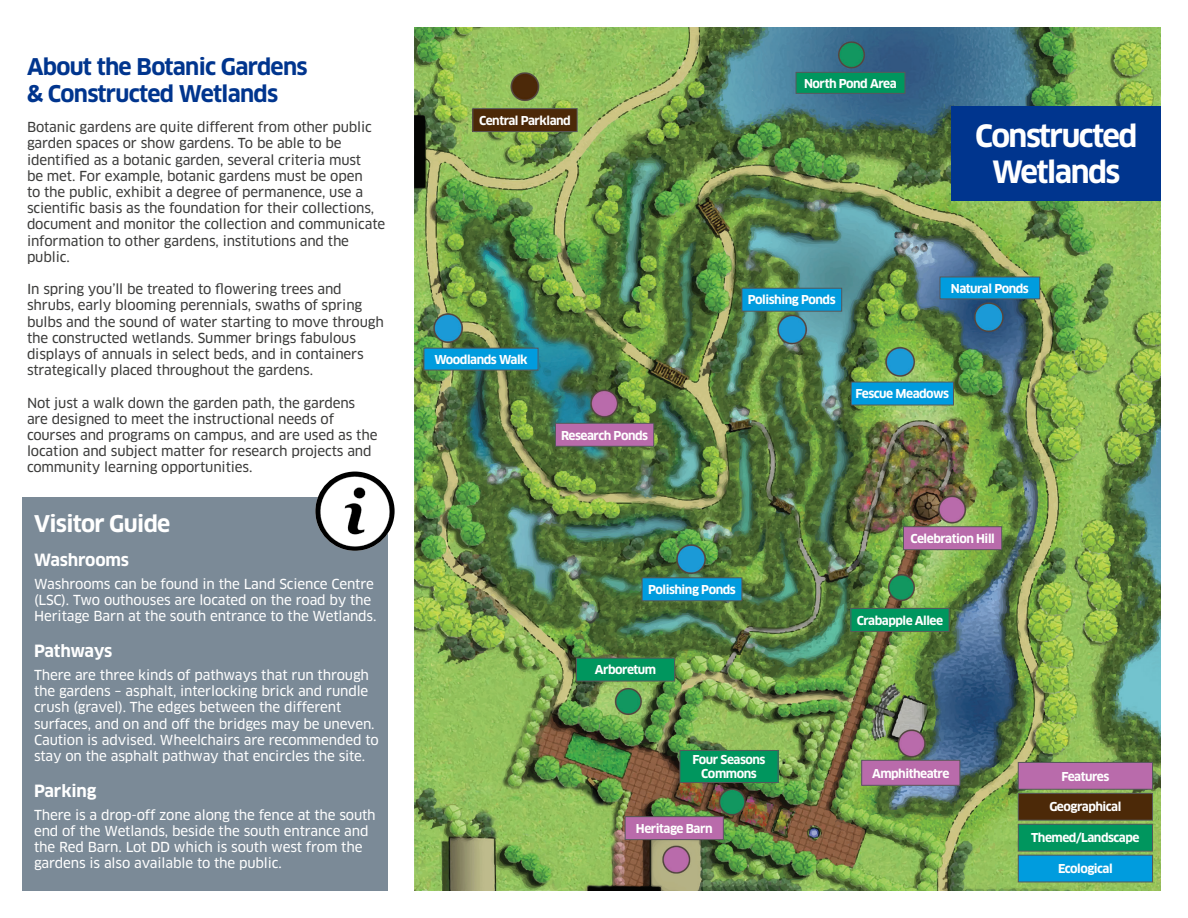
<style>
.page{position:relative;width:1188px;height:918px;background:#fff}
.page>*{position:absolute;margin:0;border:0;box-sizing:border-box;transform-origin:0 0}
.t1{font:700 30px/36px "Clan Pro";letter-spacing:-.05em;color:#fff;text-align:center}
.t2{font:700 22.5px/27px "Clan Pro";letter-spacing:-.03em;color:#00358e}
.t3{font:700 22.5px "Clan Pro";letter-spacing:-.03em;color:#fff}
.t4{font:700 16.5px "Clan Pro";letter-spacing:-.01em;color:#fff}
.t5{font:700 16.5px "Clan Pro";letter-spacing:-.03em;color:#fff}
.t6{font:13.5px/16.2px "Clan Pro News";letter-spacing:-.01em;color:#3b3b3a}
.t7{font:13.5px/16.2px "Clan Pro News";letter-spacing:-.01em;color:#fff}
.t8{font:700 12px/14.4px "Clan Pro";letter-spacing:-.04em;color:#fff;text-align:center}
</style>
<div class="page">
<div style="left:22px;top:497px;width:366px;height:394px;background:#7b8a97"></div>
<img style="left:414px;top:27px;width:747px;height:864px">
<img style="left:315px;top:472px;width:80px;height:79px;border-radius:40px">
<div style="left:625px;top:817px;width:98px;height:23px;background:#b96bab"></div>
<div style="left:625px;top:816px;width:99px;height:24px;border:1px solid #57585a"></div>
<div style="left:576px;top:658px;width:99px;height:23px;background:#00965e"></div>
<div style="left:576px;top:658px;width:99px;height:23px;border:1px solid #57585a"></div>
<div style="left:796px;top:72px;width:109px;height:21px;background:#00965e"></div>
<div style="left:796px;top:72px;width:109px;height:22px;border:1px solid #57585a"></div>
<div style="left:851px;top:608px;width:98px;height:23px;background:#00965e"></div>
<div style="left:851px;top:608px;width:98px;height:24px;border:1px solid #57585a"></div>
<div style="left:680px;top:750px;width:98px;height:32px;background:#00965e"></div>
<div style="left:680px;top:750px;width:99px;height:33px;border:1px solid #57585a"></div>
<div style="left:862px;top:760px;width:98px;height:25px;background:#b96bab"></div>
<div style="left:861px;top:760px;width:99px;height:26px;border:1px solid #57585a"></div>
<div style="left:904px;top:527px;width:98px;height:23px;background:#b96bab"></div>
<div style="left:903px;top:526px;width:99px;height:24px;border:1px solid #57585a"></div>
<div style="left:556px;top:423px;width:98px;height:23px;background:#b96bab"></div>
<div style="left:555px;top:423px;width:99px;height:24px;border:1px solid #57585a"></div>
<div style="left:424px;top:348px;width:114px;height:22px;background:#009cde"></div>
<div style="left:424px;top:348px;width:114px;height:22px;border:1px solid #57585a"></div>
<div style="left:642px;top:578px;width:100px;height:23px;background:#009cde"></div>
<div style="left:642px;top:577px;width:100px;height:24px;border:1px solid #57585a"></div>
<div style="left:742px;top:288px;width:100px;height:23px;background:#009cde"></div>
<div style="left:742px;top:288px;width:100px;height:24px;border:1px solid #57585a"></div>
<div style="left:851px;top:382px;width:102px;height:23px;background:#009cde"></div>
<div style="left:851px;top:382px;width:103px;height:23px;border:1px solid #57585a"></div>
<div style="left:940px;top:277px;width:100px;height:22px;background:#009cde"></div>
<div style="left:940px;top:277px;width:100px;height:22px;border:1px solid #57585a"></div>
<div style="left:473px;top:109px;width:104px;height:23px;background:#4c2908"></div>
<div style="left:472px;top:108px;width:106px;height:24px;border:1px solid #57585a"></div>
<div style="left:952px;top:106px;width:209px;height:95px;background:#00358e"></div>
<div style="left:1018px;top:762px;width:135px;height:27px;background:#b96bab"></div>
<div style="left:1018px;top:762px;width:135px;height:28px;border:1px solid #57585a"></div>
<div style="left:1018px;top:793px;width:135px;height:27px;background:#4c2908"></div>
<div style="left:1018px;top:793px;width:135px;height:28px;border:1px solid #57585a"></div>
<div style="left:1018px;top:824px;width:135px;height:27px;background:#00965e"></div>
<div style="left:1018px;top:824px;width:135px;height:27px;border:1px solid #57585a"></div>
<div style="left:1018px;top:855px;width:135px;height:27px;background:#009cde"></div>
<div style="left:1018px;top:855px;width:135px;height:27px;border:1px solid #57585a"></div>
<p class="t2" style="left:27px;top:54px;width:282px">About the Botanic Gardens &amp; Constructed Wetlands</p>
<p class="t6" style="left:27px;top:119px;width:360px">Botanic gardens are quite different from other public garden spaces or show gardens. To be able to be identified as a botanic garden, several criteria must<br>be met. For example, botanic gardens must be open<br>to the public, exhibit a degree of permanence, use a scientific basis as the foundation for their collections, document and monitor the collection and communicate information to other gardens, institutions and the public.</p>
<p class="t6" style="left:27px;top:281px;width:358px">In spring you’ll be treated to flowering trees and shrubs, early blooming perennials, swaths of spring bulbs and the sound of water starting to move through the constructed wetlands. Summer brings fabulous displays of annuals in select beds, and in containers strategically placed throughout the gardens.</p>
<p class="t6" style="left:27px;top:395px;width:352px">Not just a walk down the garden path, the gardens are designed to meet the instructional needs of courses and programs on campus, and are used as the location and subject matter for research projects and community learning opportunities.</p>
<p class="t3" style="left:34px;top:511px;width:138px">Visitor Guide</p>
<p class="t4" style="left:34px;top:550px;width:97px">Washrooms</p>
<p class="t7" style="left:34px;top:576px;width:344px">Washrooms can be found in the Land Science Centre (LSC). Two outhouses are located on the road by the<br>Heritage Barn at the south entrance to the Wetlands.</p>
<p class="t5" style="left:34px;top:641px;width:80px">Pathways</p>
<p class="t7" style="left:34px;top:667px;width:346px">There are three kinds of pathways that run through the gardens – asphalt, interlocking brick and rundle crush (gravel). The edges between the different surfaces, and on and off the bridges may be uneven.<br>Caution is advised. Wheelchairs are recommended to stay on the asphalt pathway that encircles the site.</p>
<p class="t4" style="left:34px;top:781px;width:64px">Parking</p>
<p class="t7" style="left:34px;top:807px;width:343px">There is a drop-off zone along the fence at the south end of the Wetlands, beside the south entrance and the Red Barn. Lot DD which is south west from the gardens is also available to the public.</p>
<p class="t8" style="left:479px;top:113px;width:93px">Central Parkland</p>
<p class="t8" style="left:804px;top:76px;width:94px">North Pond Area</p>
<p class="t1" style="left:975px;top:118px;width:164px">Constructed<br>Wetlands</p>
<p class="t8" style="left:434px;top:352px;width:95px">Woodlands Walk</p>
<p class="t8" style="left:561px;top:428px;width:89px">Research Ponds</p>
<p class="t8" style="left:748px;top:293px;width:89px">Polishing Ponds</p>
<p class="t8" style="left:951px;top:281px;width:80px">Natural Ponds</p>
<p class="t8" style="left:856px;top:387px;width:95px">Fescue Meadows</p>
<p class="t8" style="left:648px;top:583px;width:89px">Polishing Ponds</p>
<p class="t8" style="left:595px;top:663px;width:63px">Arboretum</p>
<p class="t8" style="left:910px;top:531px;width:86px">Celebration Hill</p>
<p class="t8" style="left:857px;top:613px;width:88px">Crabapple Allee</p>
<p class="t8" style="left:692px;top:753px;width:75px">Four Seasons<br>Commons</p>
<p class="t8" style="left:636px;top:821px;width:78px">Heritage Barn</p>
<p class="t8" style="left:872px;top:766px;width:79px">Amphitheatre</p>
<p class="t8" style="left:1061px;top:769px;width:50px">Features</p>
<p class="t8" style="left:1049px;top:800px;width:74px">Geographical</p>
<p class="t8" style="left:1031px;top:831px;width:110px">Themed/Landscape</p>
<p class="t8" style="left:1058px;top:862px;width:56px">Ecological</p>
</div>
